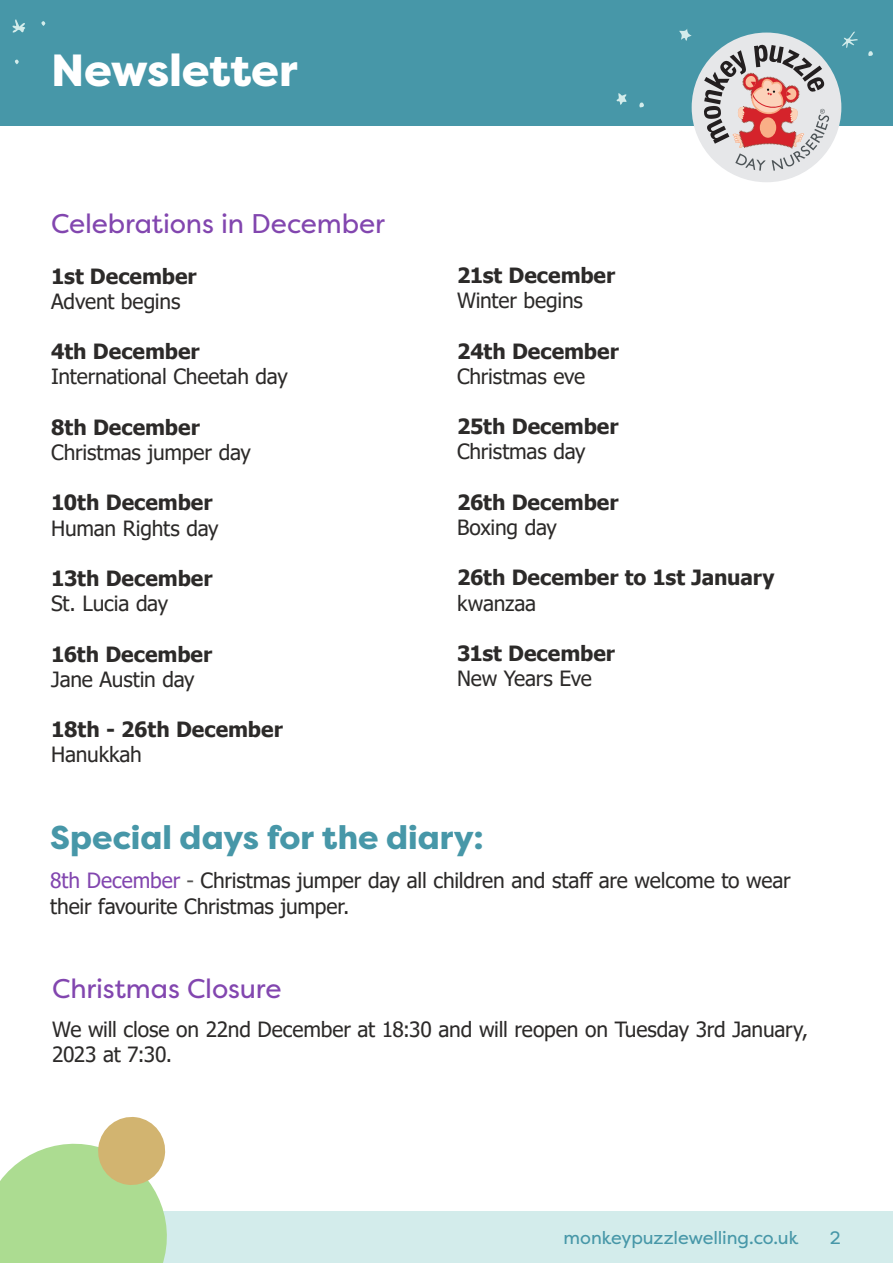
<style>
.page{position:relative;width:893px;height:1263px;background:#fff}
.page>*{position:absolute;margin:0;border:0;box-sizing:border-box;transform-origin:0 0}
.t1{font:800 45px "Filson Pro";letter-spacing:-.005em;color:#fff}
.Paragraph_Style_1{font:800 33px "Filson Pro";color:#4797a8}
.Paragraph_Style_1-2{font:27px "Filson Pro";letter-spacing:-.005em;color:#8246af}
.t2{font:21px/25.2px "Tahoma";letter-spacing:-.01em;color:#2c2a29}
.t3{font:700 21px/25.2px "Tahoma";color:#2c2a29}
.t4{font:18px "Filson Pro";letter-spacing:-.01em;color:#4797a8}
.s1{font-weight:400}
.s2{color:#8246af}
.s3{color:#565554}
</style>
<div class="page">
<div style="left:0;top:0;width:893px;height:125px;background:#4797a8"></div>
<div style="left:692px;top:33px;width:149px;height:149px;background:#e6e7e9;border-radius:50%"></div>
<svg style="left:704px;top:45px;width:125px;height:126px"></svg>
<svg style="left:679px;top:29px;width:13px;height:12px"></svg>
<svg style="left:842px;top:32px;width:16px;height:16px"></svg>
<svg style="left:868px;top:51px;width:5px;height:5px"></svg>
<svg style="left:616px;top:93px;width:11px;height:12px"></svg>
<svg style="left:639px;top:102px;width:5px;height:6px"></svg>
<svg style="left:13px;top:19px;width:12px;height:14px"></svg>
<svg style="left:41px;top:21px;width:5px;height:5px"></svg>
<svg style="left:15px;top:60px;width:4px;height:4px"></svg>
<div style="left:0;top:1212px;width:893px;height:51px;background:#d3eceb"></div>
<svg style="left:0;top:1117px;width:178px;height:146px"></svg>
<h1 class="t1" style="left:51px;top:42px;width:248px">Newsletter</h1>
<p class="Paragraph_Style_1-2" style="left:51px;top:206px;width:335px">Celebrations in December</p>
<p class="t3" style="left:51px;top:264px;width:147px">1st December</p>
<p class="t2" style="left:51px;top:290px;width:131px">Advent begins</p>
<p class="t3" style="left:51px;top:340px;width:150px">4th December</p>
<p class="t2" style="left:51px;top:365px;width:238px">International Cheetah day</p>
<p class="t3" style="left:51px;top:415px;width:150px">8th December</p>
<p class="t2" style="left:51px;top:441px;width:201px">Christmas jumper day</p>
<p class="t3" style="left:51px;top:491px;width:163px">10th December</p>
<p class="t2" style="left:51px;top:516px;width:169px">Human Rights day</p>
<p class="t3" style="left:51px;top:567px;width:163px">13th December</p>
<p class="t2" style="left:51px;top:592px;width:119px">St. Lucia day</p>
<p class="t3" style="left:51px;top:642px;width:163px">16th December</p>
<p class="t2" style="left:51px;top:668px;width:145px">Jane Austin day</p>
<p class="t3" style="left:51px;top:718px;width:233px">18th - 26th December</p>
<p class="t2" style="left:51px;top:743px;width:92px">Hanukkah</p>
<p class="t3" style="left:457px;top:263px;width:160px">21st December</p>
<p class="t2" style="left:457px;top:289px;width:127px">Winter begins</p>
<p class="t3" style="left:457px;top:339px;width:163px">24th December</p>
<p class="t2" style="left:457px;top:365px;width:130px">Christmas eve</p>
<p class="t3" style="left:457px;top:415px;width:163px">25th December</p>
<p class="t2" style="left:457px;top:440px;width:130px">Christmas day</p>
<p class="t3" style="left:457px;top:490px;width:163px">26th December</p>
<p class="t2" style="left:457px;top:516px;width:101px">Boxing day</p>
<p class="t3" style="left:457px;top:566px;width:319px">26th December to 1st January <span class="s1">kwanzaa</span></p>
<p class="t3" style="left:457px;top:641px;width:159px">31st December</p>
<p class="t2" style="left:457px;top:667px;width:136px">New Years Eve</p>
<p class="Paragraph_Style_1" style="left:50px;top:817px;width:435px">Special days for the diary:</p>
<p class="t2" style="left:50px;top:869px;width:742px"><span class="s2">8th December</span> <span class="s3">-</span> Christmas jumper day all children and staff are welcome to wear</p>
<p class="t2" style="left:50px;top:894px;width:301px">their favourite Christmas jumper.</p>
<p class="Paragraph_Style_1-2" style="left:52px;top:970px;width:231px">Christmas Closure</p>
<p class="t2" style="left:52px;top:1018px;width:757px">We will close on 22nd December at 18:30 and will reopen on Tuesday 3rd January,<br>2023 at 7:30.</p>
<p class="t4" style="left:564px;top:1225px;width:236px">monkeypuzzlewelling.co.uk</p>
<p class="t4" style="left:830px;top:1225px;width:12px">2</p>
</div>
